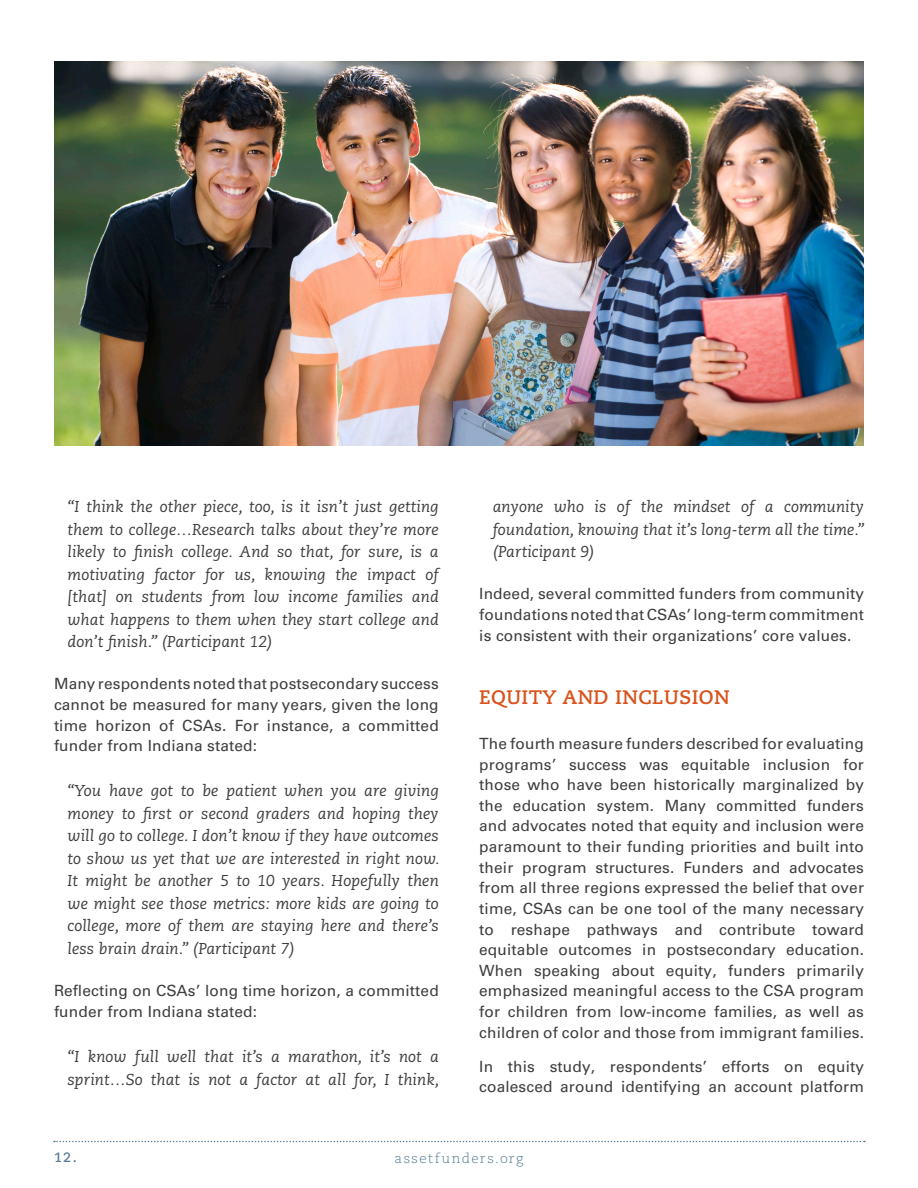
<style>
.page{position:relative;width:918px;height:1188px;background:#fff}
.page>*{position:absolute;margin:0;border:0;box-sizing:border-box;transform-origin:0 0}
.subheading{font:700 19.5px "Caecilia LT Pro 75";letter-spacing:.02em;color:#d9531c}
.participant_quotes_i{font:italic 15.75px/22.5px "Caecilia LT Pro 56";letter-spacing:.01em;color:#3e3e3f;text-align:justify}
.t1{font:15.45px/20.5px "Univers LT Pro 55 Roman";letter-spacing:.01em;color:#3e3e3f;text-align:justify}
.t2{font:300 13.5px "Caecilia LT Pro 45";letter-spacing:.105em;color:#577e95}
.t3{font:700 13.5px "Caecilia LT Pro 75";color:#577e95}
</style>
<div class="page">
<svg style="left:54px;top:1141px;width:811px;height:1px"></svg>
<img style="left:54px;top:62px;width:810px;height:384px">
<p class="participant_quotes_i" style="left:68px;top:495px;width:373px">“I think the other piece, too, is it isn’t just getting them to college…Research talks about they’re more likely to finish college. And so that, for sure, is a motivating factor for us, knowing the impact of [that] on students from low income families and what happens to them when they start college and don’t finish.” (Participant 12)</p>
<p class="t1" style="left:54px;top:674px;width:386px">Many respondents noted that postsecondary success cannot be measured for many years, given the long time horizon of CSAs. For instance, a committed funder from Indiana stated:</p>
<p class="participant_quotes_i" style="left:68px;top:780px;width:373px">“You have got to be patient when you are giving money to first or second graders and hoping they will go to college. I don’t know if they have outcomes to show us yet that we are interested in right now.<br>It might be another 5 to 10 years. Hopefully then we might see those metrics: more kids are going to college, more of them are staying here and there’s less brain drain.” (Participant 7)</p>
<p class="t1" style="left:54px;top:980px;width:386px">Reflecting on CSAs’ long time horizon, a committed funder from Indiana stated:</p>
<p class="participant_quotes_i" style="left:68px;top:1045px;width:373px">“I know full well that it’s a marathon, it’s not a sprint…So that is not a factor at all for, I think,</p>
<p class="participant_quotes_i" style="left:493px;top:495px;width:373px">anyone who is of the mindset of a community foundation, knowing that it’s long-term all the time.” (Participant 9)</p>
<p class="t1" style="left:479px;top:584px;width:386px">Indeed, several committed funders from community foundations noted that CSAs’ long-term commitment is consistent with their organizations’ core values.</p>
<p class="subheading" style="left:479px;top:684px;width:252px">EQUITY AND INCLUSION</p>
<p class="t1" style="left:479px;top:733px;width:386px">The fourth measure funders described for evaluating programs’ success was equitable inclusion for those who have been historically marginalized by the education system. Many committed funders and advocates noted that equity and inclusion were paramount to their funding priorities and built into their program structures. Funders and advocates from all three regions expressed the belief that over time, CSAs can be one tool of the many necessary to reshape pathways and contribute toward equitable outcomes in postsecondary education.<br>When speaking about equity, funders primarily emphasized meaningful access to the CSA program for children from low-income families, as well as children of color and those from immigrant families.</p>
<p class="t1" style="left:479px;top:1056px;width:386px">In this study, respondents’ efforts on equity coalesced around identifying an account platform</p>
<p class="t3" style="left:54px;top:1148px;width:24px">12.</p>
<p class="t2" style="left:395px;top:1149px;width:130px">assetfunders.org</p>
</div>
